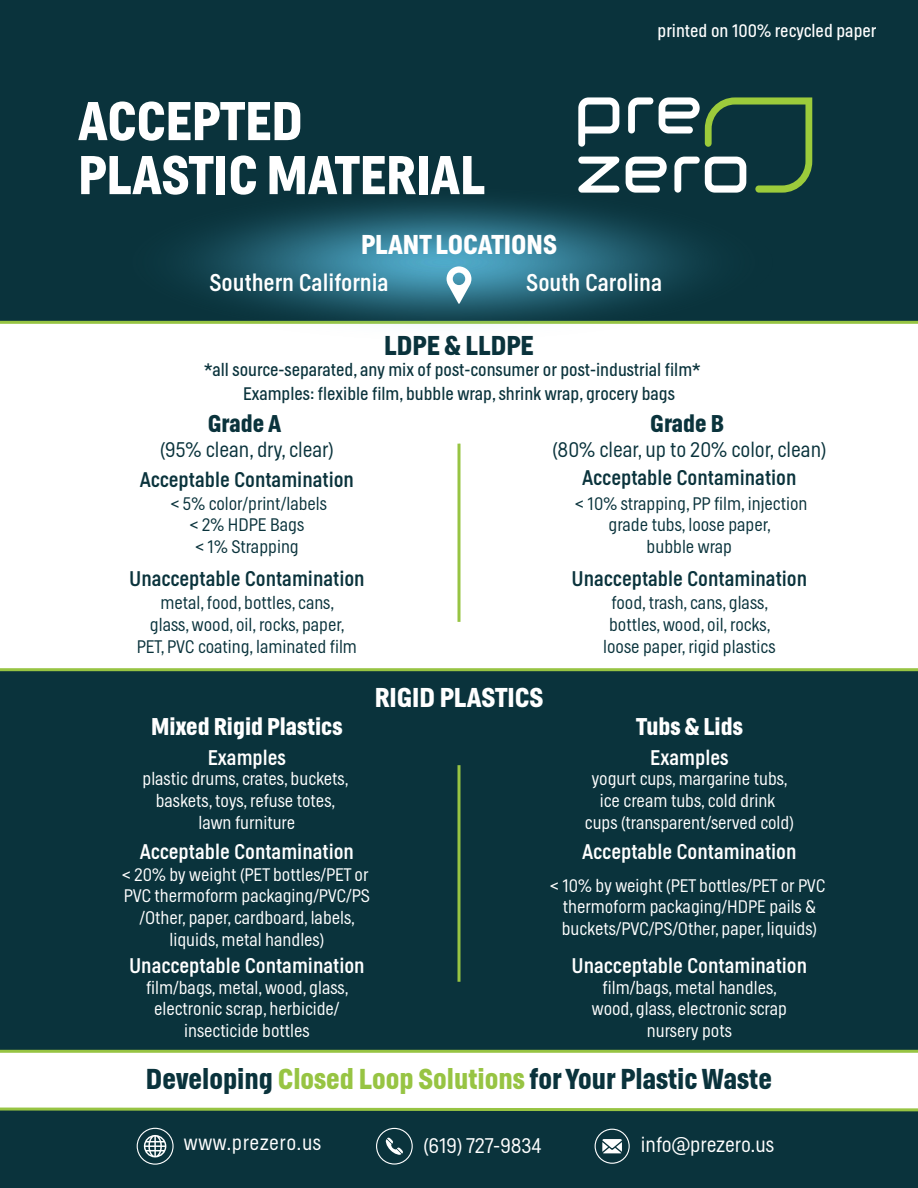
<style>
.page{position:relative;width:918px;height:1188px;background:#fff}
.page>*{position:absolute;margin:0;border:0;box-sizing:border-box;transform-origin:0 0}
.t1{font:700 54px/54px "Helsinki";color:#fff}
.t2{font:700 28.5px "Helsinki";color:#0a333c}
.t3{font:700 27px "Helsinki";color:#fff}
.t4{font:700 27px "Helsinki";color:#0a333c}
.t5{font:24px "Helsinki";color:#fff}
.t6{font:700 24px "Helsinki";color:#fff}
.t7{font:700 24px "Helsinki";color:#0a333c}
.t8{font:21px "Helsinki";color:#fff}
.t9{font:21px "Helsinki";color:#0a333c}
.t10{font:200 21px "Helsinki";color:#0a333c}
.t11{font:200 21px "Helsinki";color:#fff}
.t12{font:200 21px "Helsinki";letter-spacing:.03em;color:#fff}
.t13{font:200 18px/21.6px "Helsinki";color:#fff;text-align:center}
.t14{font:200 18px/21.6px "Helsinki";color:#0a333c;text-align:center}
.t15{font:300 18px "Helsinki";color:#0a333c}
.t16{font:300 18px "Helsinki";color:#fff}
.s1{color:#97c443}
</style>
<div class="page">
<div style="left:0;top:0;width:918px;height:1052px;background:#0a333c"></div>
<div style="left:0;top:1109px;width:918px;height:79px;background:#0a333c"></div>
<div style="left:0;top:321px;width:918px;height:350px;background:#fff"></div>
<img style="left:131px;top:200px;width:656px;height:151px">
<div style="left:137px;top:1128px;width:37px;height:37px;border:1px solid #fff;border-radius:50%"></div>
<svg style="left:144px;top:1135px;width:22px;height:22px"></svg>
<svg style="left:386px;top:1137px;width:17px;height:18px"></svg>
<div style="left:376px;top:1128px;width:37px;height:37px;border:1px solid #fff;border-radius:50%"></div>
<div style="left:595px;top:1129px;width:35px;height:35px;border:1px solid #fff;border-radius:50%"></div>
<svg style="left:602px;top:1139px;width:20px;height:14px"></svg>
<svg style="left:578px;top:97px;width:234px;height:96px"></svg>
<hr style="left:458px;top:444px;width:2px;height:178px;background:#97c443">
<hr style="left:458px;top:765px;width:2px;height:217px;background:#97c443">
<hr style="left:0;top:1050px;width:918px;height:3px;background:#97c443">
<svg style="left:0;top:1107px;width:918px;height:5px"></svg>
<svg style="left:447px;top:266px;width:24px;height:38px"></svg>
<h1 class="t1" style="left:78px;top:93px;width:409px">ACCEPTED<br>PLASTIC MATERIAL</h1>
<p class="t16" style="left:658px;top:20px;width:220px">printed on 100% recycled paper</p>
<h3 class="t3" style="left:361px;top:229px;width:197px">PLANT LOCATIONS</h3>
<h3 class="t5" style="left:210px;top:269px;width:181px">Southern California</h3>
<h3 class="t5" style="left:526px;top:269px;width:138px">South Carolina</h3>
<h3 class="t4" style="left:384px;top:329px;width:151px">LDPE &amp; LLDPE</h3>
<p class="t15" style="left:204px;top:359px;width:498px">*all source-separated, any mix of post-consumer or post-industrial film*</p>
<p class="t15" style="left:243px;top:383px;width:433px">Examples: flexible film, bubble wrap, shrink wrap, grocery bags</p>
<h3 class="t7" style="left:208px;top:410px;width:75px">Grade A</h3>
<p class="t10" style="left:160px;top:438px;width:175px">(95% clean, dry, clear)</p>
<p class="t9" style="left:140px;top:467px;width:216px">Acceptable Contamination</p>
<p class="t14" style="left:170px;top:492px;width:158px">&lt; 5% color/print/labels &lt; 2% HDPE Bags<br>&lt; 1% Strapping</p>
<h3 class="t7" style="left:650px;top:410px;width:75px">Grade B</h3>
<p class="t10" style="left:552px;top:438px;width:275px">(80% clear, up to 20% color, clean)</p>
<p class="t9" style="left:582px;top:466px;width:216px">Acceptable Contamination</p>
<p class="t14" style="left:575px;top:492px;width:234px">&lt; 10% strapping, PP film, injection grade tubs, loose paper,<br>bubble wrap</p>
<p class="t9" style="left:129px;top:567px;width:237px">Unacceptable Contamination</p>
<p class="t9" style="left:572px;top:567px;width:237px">Unacceptable Contamination</p>
<p class="t14" style="left:137px;top:592px;width:222px">metal, food, bottles, cans,<br>glass, wood, oil, rocks, paper,<br>PET, PVC coating, laminated film</p>
<p class="t14" style="left:603px;top:592px;width:174px">food, trash, cans, glass, bottles, wood, oil, rocks, loose paper, rigid plastics</p>
<h3 class="t3" style="left:375px;top:682px;width:170px">RIGID PLASTICS</h3>
<h3 class="t6" style="left:151px;top:712px;width:193px">Mixed Rigid Plastics</h3>
<h3 class="t6" style="left:636px;top:712px;width:108px">Tubs &amp; Lids</h3>
<p class="t8" style="left:208px;top:745px;width:80px">Examples</p>
<p class="t13" style="left:143px;top:768px;width:208px">plastic drums, crates, buckets, baskets, toys, refuse totes, lawn furniture</p>
<p class="t8" style="left:650px;top:745px;width:80px">Examples</p>
<p class="t13" style="left:585px;top:768px;width:210px">yogurt cups, margarine tubs, ice cream tubs, cold drink cups (transparent/served cold)</p>
<p class="t8" style="left:140px;top:839px;width:216px">Acceptable Contamination</p>
<p class="t8" style="left:582px;top:839px;width:216px">Acceptable Contamination</p>
<p class="t13" style="left:122px;top:863px;width:250px">&lt; 20% by weight (PET bottles/PET or<br>PVC thermoform packaging/PVC/PS /Other, paper, cardboard, labels, liquids, metal handles)</p>
<p class="t13" style="left:550px;top:874px;width:277px">&lt; 10% by weight (PET bottles/PET or PVC thermoform packaging/HDPE pails &amp; buckets/PVC/PS/Other, paper, liquids)</p>
<p class="t8" style="left:129px;top:953px;width:237px">Unacceptable Contamination</p>
<p class="t8" style="left:572px;top:953px;width:237px">Unacceptable Contamination</p>
<p class="t13" style="left:146px;top:976px;width:204px">film/bags, metal, wood, glass, electronic scrap, herbicide/ insecticide bottles</p>
<p class="t13" style="left:592px;top:976px;width:197px">film/bags, metal handles, wood, glass, electronic scrap nursery pots</p>
<h2 class="t2" style="left:146px;top:1062px;width:628px">Developing <span class="s1">Closed Loop Solutions</span> for Your Plastic Waste</h2>
<p class="t12" style="left:184px;top:1130px;width:139px">www.prezero.us</p>
<p class="t11" style="left:423px;top:1133px;width:120px">(619) 727-9834</p>
<p class="t11" style="left:641px;top:1133px;width:135px">info@prezero.us</p>
</div>
